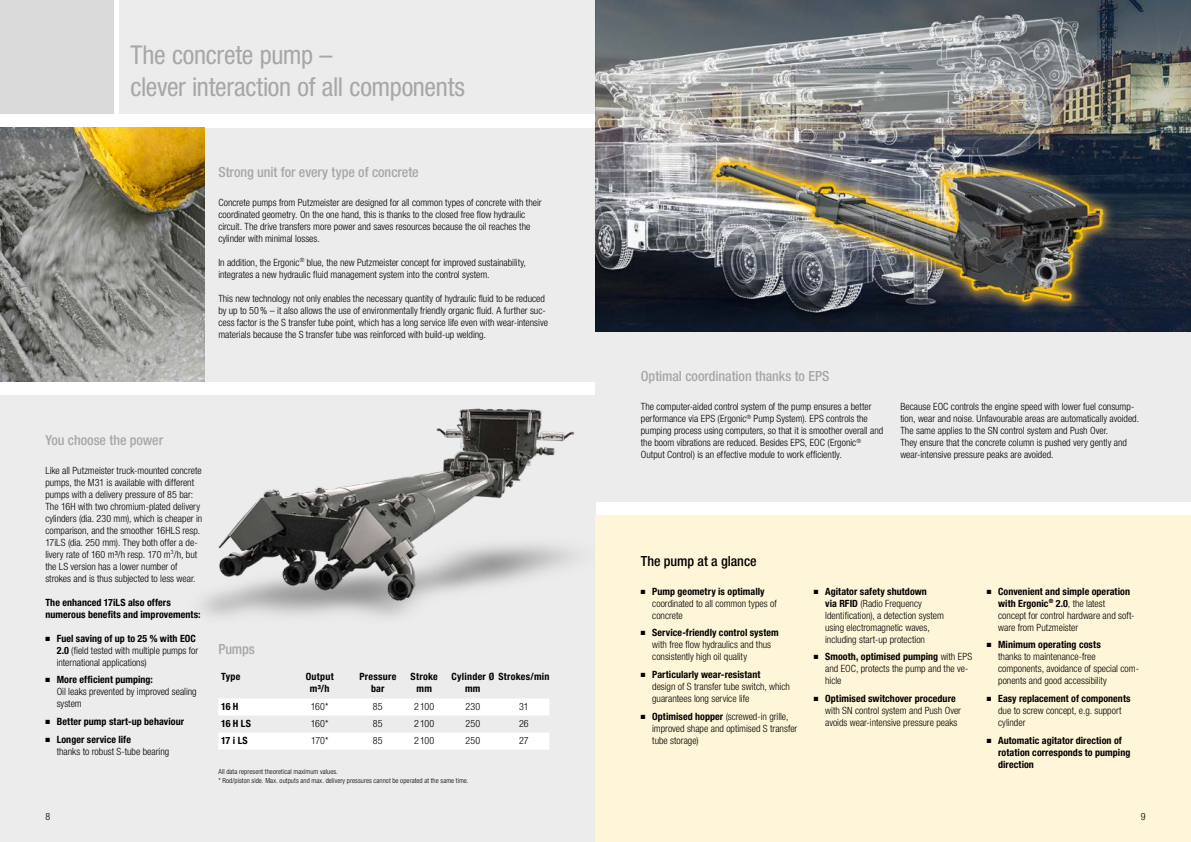
<style>
.page{position:relative;width:1191px;height:842px;background:#fff}
.page>*{position:absolute;margin:0;border:0;box-sizing:border-box;transform-origin:0 0}
.t1{font:condensed 26px/32.5px "Helvetica Neue LT Pro";letter-spacing:-.01em;color:#a7a7a8}
.t2{font:500 condensed 14px "Helvetica Neue LT Pro";letter-spacing:-.005em;color:#a7a7a8}
.t3{font:500 condensed 14px "Helvetica Neue LT Pro";letter-spacing:-.005em;color:#000}
.t4{font:300 condensed 10px/12px "Helvetica Neue LT Pro";color:#000}
.t5{font:700 condensed 10px/12px "Helvetica Neue LT Pro";letter-spacing:.01em;color:#000}
.t6{font:700 condensed 10px/12px "Helvetica Neue LT Pro";letter-spacing:.03em;color:#000;text-align:center}
.t7{font:300 condensed 7px/9px "Helvetica Neue LT Pro";letter-spacing:.015em;color:#000}
.s1{font-weight:700}
</style>
<div class="page">
<div style="left:0;top:396px;width:595px;height:446px;background:#ececed"></div>
<div style="left:204px;top:128px;width:391px;height:253px;background:#ececed"></div>
<img style="left:160px;top:309px;width:492px;height:308px">
<div style="left:119px;top:0;width:476px;height:113px;background:#ececed"></div>
<div style="left:0;top:0;width:113px;height:113px;background:#dadada"></div>
<div style="left:595px;top:516px;width:596px;height:326px;background:#fff5d8"></div>
<div style="left:595px;top:332px;width:596px;height:170px;background:#ececed"></div>
<img style="left:595px;top:0;width:596px;height:332px">
<img style="left:0;top:128px;width:204px;height:253px">
<svg style="left:218px;top:699px;width:331px;height:50px"></svg>
<h1 class="t1" style="left:130px;top:38px;width:336px">The concrete pump –<br>clever interaction of all components</h1>
<h2 class="t2" style="left:218px;top:164px;width:202px">Strong unit for every type of concrete</h2>
<p class="t4" style="left:218px;top:196px;width:325px">Concrete pumps from Putzmeister are designed for all common types of concrete with their coordinated geometry. On the one hand, this is thanks to the closed free flow hydraulic circuit. The drive transfers more power and saves resources because the oil reaches the cylinder with minimal losses.</p>
<p class="t4" style="left:218px;top:256px;width:309px">In addition, the Ergonic<sup>®</sup> blue, the new Putzmeister concept for improved sustainability, integrates a new hydraulic fluid management system into the control system.</p>
<p class="t4" style="left:218px;top:292px;width:331px">This new technology not only enables the necessary quantity of hydraulic fluid to be reduced by up to 50% – it also allows the use of environmentally friendly organic fluid. A further suc&shy;cess factor is the S transfer tube point, which has a long service life even with wear-intensive materials because the S transfer tube was reinforced with build-up welding.</p>
<h2 class="t2" style="left:45px;top:432px;width:119px">You choose the power</h2>
<p class="t4" style="left:45px;top:464px;width:158px">Like all Putzmeister truck-mounted concrete pumps, the M31 is available with different pumps with a delivery pressure of 85 bar:<br>The 16H with two chromium-plated delivery cylinders (dia. 230 mm), which is cheaper in comparison, and the smoother 16HLS resp.<br>17iLS (dia. 250 mm). They both offer a de&shy;livery rate of 160 m³/h resp. 170 m<sup>3</sup>/h, but the LS version has a lower number of strokes and is thus subjected to less wear.</p>
<p class="t5" style="left:45px;top:596px;width:157px">The enhanced 17iLS also offers numerous benefits and improvements:</p>
<p class="t4" style="left:57px;top:632px;width:143px;text-indent:-11px">■ <span class="s1">Fuel saving of up to 25 % with EOC<br>2.0</span> (field tested with multiple pumps for international applications)</p>
<p class="t4" style="left:57px;top:674px;width:141px;text-indent:-11px">■ <span class="s1">More efficient pumping:<br></span>Oil leaks prevented by improved sealing system</p>
<p class="t5" style="left:45px;top:715px;width:140px">■ Better pump start-up behaviour</p>
<p class="t4" style="left:57px;top:733px;width:114px;text-indent:-11px">■ <span class="s1">Longer service life<br></span>thanks to robust S-tube bearing</p>
<h2 class="t2" style="left:218px;top:640px;width:38px">Pumps</h2>
<p class="t5" style="left:221px;top:670px;width:21px">Type</p>
<p class="t6" style="left:306px;top:670px;width:29px">Output m3/h</p>
<p class="t5" style="left:359px;top:670px;width:39px;text-align:center">Pressure bar</p>
<p class="t6" style="left:410px;top:670px;width:29px">Stroke mm</p>
<p class="t5" style="left:465px;top:670px;width:86px;text-indent:-14px">Cylinder Ø Strokes/min mm</p>
<p class="t5" style="left:221px;top:700px;width:19px">16 H</p>
<p class="t4" style="left:311px;top:700px;width:19px">160*</p>
<p class="t4" style="left:373px;top:700px;width:11px">85</p>
<p class="t4" style="left:414px;top:700px;width:22px">2100</p>
<p class="t4" style="left:465px;top:700px;width:16px">230</p>
<p class="t4" style="left:519px;top:700px;width:11px">31</p>
<p class="t5" style="left:221px;top:717px;width:31px">16 H LS</p>
<p class="t4" style="left:311px;top:717px;width:19px">160*</p>
<p class="t4" style="left:373px;top:717px;width:11px">85</p>
<p class="t4" style="left:414px;top:717px;width:22px">2100</p>
<p class="t4" style="left:465px;top:717px;width:16px">250</p>
<p class="t4" style="left:519px;top:717px;width:11px">26</p>
<p class="t5" style="left:221px;top:734px;width:28px">17 i LS</p>
<p class="t4" style="left:311px;top:734px;width:19px">170*</p>
<p class="t4" style="left:373px;top:734px;width:11px">85</p>
<p class="t4" style="left:414px;top:734px;width:22px">2100</p>
<p class="t4" style="left:465px;top:734px;width:16px">250</p>
<p class="t4" style="left:519px;top:734px;width:11px">27</p>
<p class="t7" style="left:218px;top:767px;width:252px">All data represent theoretical maximum values.<br>* Rod/piston side. Max. outputs and max. delivery pressures cannot be operated at the same time.</p>
<h2 class="t2" style="left:641px;top:368px;width:190px">Optimal coordination thanks to EPS</h2>
<p class="t4" style="left:641px;top:400px;width:244px">The computer-aided control system of the pump ensures a better performance via EPS (Ergonic<sup>®</sup> Pump System). EPS controls the pumping process using computers, so that it is smoother overall and the boom vibrations are reduced. Besides EPS, EOC (Ergonic<sup>® </sup>Output Control) is an effective module to work efficiently.</p>
<p class="t4" style="left:900px;top:400px;width:240px">Because EOC controls the engine speed with lower fuel consump&shy;tion, wear and noise. Unfavourable areas are automatically avoided.<br>The same applies to the SN control system and Push Over.<br>They ensure that the concrete column is pushed very gently and wear-intensive pressure peaks are avoided.</p>
<h2 class="t3" style="left:641px;top:552px;width:117px">The pump at a glance</h2>
<p class="t4" style="left:652px;top:585px;width:126px;text-indent:-11px">■ <span class="s1">Pump geometry is optimally </span>coordinated to all common types of concrete</p>
<p class="t4" style="left:652px;top:627px;width:128px;text-indent:-11px">■ <span class="s1">Service-friendly control system </span>with free flow hydraulics and thus consistently high oil quality</p>
<p class="t4" style="left:652px;top:668px;width:139px;text-indent:-11px">■ <span class="s1">Particularly wear-resistant<br></span>design of S transfer tube switch, which guarantees long service life</p>
<p class="t4" style="left:652px;top:710px;width:147px;text-indent:-11px">■ <span class="s1">Optimised hopper</span> (screwed-in grille, improved shape and optimised S transfer tube storage)</p>
<p class="t4" style="left:825px;top:585px;width:120px;text-indent:-11px">■ <span class="s1">Agitator safety shutdown<br>via RFID</span> (Radio Frequency<br>Identification), a detection system using electromagnetic waves, including start-up protection</p>
<p class="t4" style="left:825px;top:651px;width:148px;text-indent:-11px">■ <span class="s1">Smooth, optimised pumping</span> with EPS and EOC, protects the pump and the ve&shy;hicle</p>
<p class="t4" style="left:825px;top:692px;width:137px;text-indent:-11px">■ <span class="s1">Optimised switchover procedure </span>with SN control system and Push Over avoids wear-intensive pressure peaks</p>
<p class="t4" style="left:998px;top:585px;width:138px;text-indent:-11px">■ <span class="s1">Convenient and simple operation with Ergonic</span><sup>®</sup> <span class="s1">2.0</span>, the latest concept for control hardware and soft&shy;ware from Putzmeister</p>
<p class="t4" style="left:998px;top:639px;width:142px;text-indent:-11px">■ <span class="s1">Minimum operating costs<br></span>thanks to maintenance-free components, avoidance of special com&shy;ponents and good accessibility</p>
<p class="t4" style="left:998px;top:692px;width:134px;text-indent:-11px">■ <span class="s1">Easy replacement of components </span>due to screw concept, e.g. support cylinder</p>
<p class="t5" style="left:998px;top:734px;width:134px;text-indent:-11px">■ Automatic agitator direction of rotation corresponds to pumping direction</p>
<p class="t4" style="left:45px;top:810px;width:6px">8</p>
<p class="t4" style="left:1140px;top:810px;width:6px">9</p>
</div>
